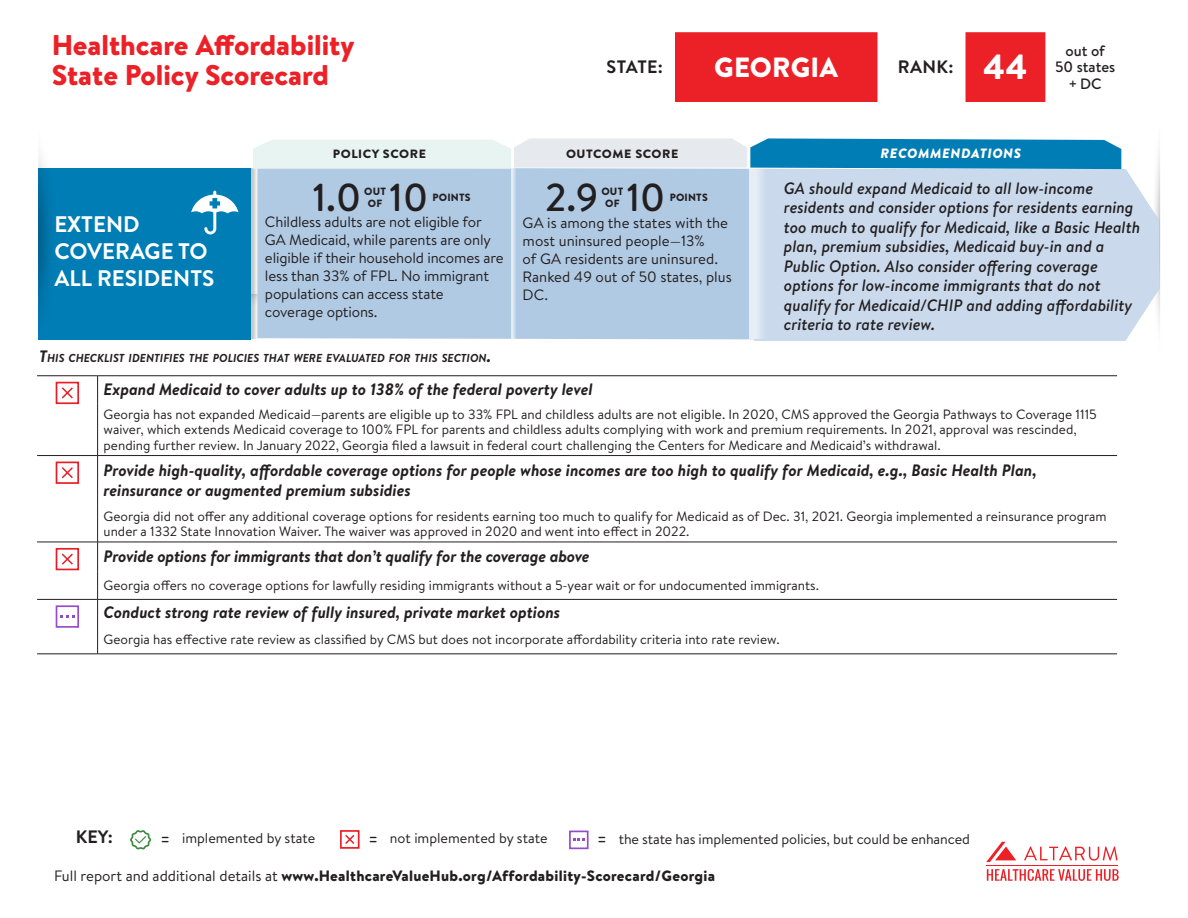
<style>
.page{position:relative;width:1188px;height:918px;background:#fff}
.page>*{position:absolute;margin:0;border:0;box-sizing:border-box;transform-origin:0 0}
.t1{font:500 39px "Brandon Text";color:#231f20}
.t2{font:900 34.5px "Brandon Text";color:#fff}
.t3{font:900 28.5px/30px "Brandon Text";color:#ec2127}
.t4{font:900 27.75px "Brandon Text";letter-spacing:.005em;color:#fff}
.t5{font:700 22.5px/27px "Brandon Text";color:#fff}
.t6{font:700 18px "Brandon Text";letter-spacing:.02em;color:#231f20}
.t7{font:italic 700 16.5px/19.5px "Brandon Text";color:#231f20}
.Recommendations_Text{font:italic 500 16.5px/19.5px "Brandon Text";color:#231f20}
.Score_Text{font:15px/18px "Brandon Text";letter-spacing:-.01em;color:#231f20}
.t8{font:900 15px "Brandon Text";letter-spacing:.02em;color:#231f20}
.t9{font:500 15px/16.5px "Brandon Text";color:#231f20;text-align:center}
.t10{font:14.25px "Brandon Text";letter-spacing:-.01em;color:#231f20}
.Checklist_Text{font:13.5px/15.5px "Brandon Text";color:#231f20}
.t11{font:italic 900 13.5px "Brandon Text";letter-spacing:.04em;color:#fff;scale:1.05 1}
.t12{font:900 12px "Brandon Text";letter-spacing:.04em;color:#231f20;scale:1.05 1}
.t13{font:italic 700 11.55px "Brandon Text";color:#231f20}
.t14{font:900 10.5px "Brandon Text";letter-spacing:.02em;color:#231f20}
.s1{font-style:inherit}
.s2{font-size:16.5px}
.s3{font-size:19.5px}
.s4{font-weight:400}
</style>
<div class="page">
<svg style="left:675px;top:32px;width:370px;height:70px"></svg>
<svg style="left:1024px;top:847px;width:94px;height:14px"></svg>
<svg style="left:986px;top:842px;width:30px;height:20px"></svg>
<svg style="left:987px;top:869px;width:132px;height:12px"></svg>
<hr style="left:987px;top:865px;width:131px;height:1px;background:#ec2127">
<svg style="left:130px;top:830px;width:21px;height:20px"></svg>
<div style="left:340px;top:830px;width:20px;height:19px;border:2px solid #ed1c24"></div>
<svg style="left:345px;top:834px;width:10px;height:10px"></svg>
<div style="left:569px;top:831px;width:20px;height:18px;border:2px solid #944dc9"></div>
<svg style="left:573px;top:839px;width:12px;height:2px"></svg>
<div style="left:258px;top:168px;width:864px;height:172px;background:#b1cae3"></div>
<div style="left:38px;top:168px;width:213px;height:172px;background:#007db5"></div>
<svg style="left:251px;top:168px;width:7px;height:171px"></svg>
<svg style="left:38px;top:155px;width:11px;height:155px"></svg>
<svg style="left:1157px;top:149px;width:3px;height:177px"></svg>
<div style="left:754px;top:169px;width:405px;height:172px;background:#cadaec"></div>
<svg style="left:511px;top:169px;width:6px;height:170px"></svg>
<svg style="left:749px;top:169px;width:19px;height:170px;background:#dbe5f1"></svg>
<svg style="left:191px;top:191px;width:47px;height:43px"></svg>
<svg style="left:253px;top:138px;width:868px;height:31px;background:#8cc2d9"></svg>
<hr style="left:37px;top:455px;width:61px;height:1px;background:#231f20">
<hr style="left:98px;top:455px;width:1019px;height:1px;background:#231f20">
<hr style="left:37px;top:542px;width:61px;height:1px;background:#231f20">
<hr style="left:98px;top:542px;width:1019px;height:1px;background:#231f20">
<hr style="left:37px;top:599px;width:61px;height:1px;background:#231f20">
<hr style="left:98px;top:599px;width:1019px;height:1px;background:#231f20">
<hr style="left:37px;top:654px;width:61px;height:1px;background:#231f20">
<hr style="left:98px;top:654px;width:1019px;height:1px;background:#231f20">
<hr style="left:37px;top:375px;width:61px;height:1px;background:#231f20">
<hr style="left:98px;top:375px;width:1019px;height:1px;background:#231f20">
<svg style="left:97px;top:376px;width:1px;height:27px"></svg>
<hr style="left:97px;top:403px;width:1px;height:52px;background:#231f20">
<hr style="left:97px;top:456px;width:1px;height:49px;background:#231f20">
<hr style="left:97px;top:505px;width:1px;height:37px;background:#231f20">
<svg style="left:97px;top:542px;width:1px;height:112px"></svg>
<div style="left:56px;top:382px;width:23px;height:22px;border:2px solid #ed1c24"></div>
<svg style="left:62px;top:387px;width:11px;height:12px"></svg>
<div style="left:56px;top:462px;width:23px;height:22px;border:2px solid #ed1c24"></div>
<svg style="left:62px;top:467px;width:11px;height:12px"></svg>
<div style="left:56px;top:548px;width:23px;height:22px;border:2px solid #ed1c24"></div>
<svg style="left:62px;top:553px;width:11px;height:12px"></svg>
<div style="left:56px;top:605px;width:23px;height:23px;border:2px solid #944dc9"></div>
<svg style="left:60px;top:615px;width:14px;height:3px"></svg>
<p class="t3" style="left:52px;top:30px;width:304px">Healthcare Affordability<br>State Policy Scorecard</p>
<p class="t6" style="left:607px;top:55px;width:58px">STATE:</p>
<p class="t4" style="left:714px;top:48px;width:125px">GEORGIA</p>
<p class="t6" style="left:898px;top:55px;width:57px">RANK<span class="s1">:</span></p>
<p class="t2" style="left:983px;top:43px;width:46px">44</p>
<p class="t9" style="left:1055px;top:42px;width:62px">out of<br>50 states + DC</p>
<p class="t5" style="left:54px;top:210px;width:162px">EXTEND<br>COVERAGE TO<br>ALL RESIDENTS</p>
<p class="t12" style="left:333px;top:145px;width:90px">POLICY SCORE</p>
<p class="t12" style="left:566px;top:145px;width:108px">OUTCOME SCORE</p>
<p class="t11" style="left:881px;top:144px;width:135px">RECOMMENDATIONS</p>
<p class="t1" style="left:312px;top:171px;width:50px">1.0</p>
<p class="t14" style="left:364px;top:184px;width:23px">OUT</p>
<p class="t1" style="left:389px;top:171px;width:40px">10</p>
<p class="t14" style="left:432px;top:190px;width:40px">POINTS</p>
<p class="t1" style="left:545px;top:171px;width:55px">2.9</p>
<p class="t14" style="left:601px;top:184px;width:23px">OUT</p>
<p class="t1" style="left:626px;top:171px;width:40px">10</p>
<p class="t14" style="left:670px;top:190px;width:40px">POINTS</p>
<p class="t14" style="left:368px;top:196px;width:16px">OF</p>
<p class="t14" style="left:605px;top:196px;width:16px">OF</p>
<p class="Score_Text" style="left:265px;top:212px;width:240px">Childless adults are not eligible for<br>GA Medicaid, while parents are only eligible if their household incomes are less than 33% of FPL. No immigrant populations can access state coverage options.</p>
<p class="Score_Text" style="left:523px;top:213px;width:211px">GA is among the states with the most uninsured people—13%<br>of GA residents are uninsured.<br>Ranked 49 out of 50 states, plus<br>DC.</p>
<p class="Recommendations_Text" style="left:784px;top:178px;width:358px">GA should expand Medicaid to all low-income residents and consider options for residents earning too much to qualify for Medicaid, like a Basic Health plan, premium subsidies, Medicaid buy-in and a Public Option. Also consider offering coverage options for low-income immigrants that do not qualify for Medicaid/CHIP and adding affordability criteria to rate review.</p>
<p class="t13" style="left:39px;top:349px;width:454px"><span class="s2">T</span>HIS CHECKLIST IDENTIFIES THE POLICIES THAT WERE EVALUATED FOR THIS SECTION<span class="s2">.</span></p>
<p class="t7" style="left:104px;top:379px;width:491px">Expand Medicaid to cover adults up to 138% of the federal poverty level</p>
<p class="Checklist_Text" style="left:104px;top:406px;width:995px">Georgia has not expanded Medicaid—parents are eligible up to 33% FPL and childless adults are not eligible. In 2020, CMS approved the Georgia Pathways to Coverage 1115 waiver, which extends Medicaid coverage to 100% FPL for parents and childless adults complying with work and premium requirements. In 2021, approval was rescinded, pending further review. In January 2022, Georgia filed a lawsuit in federal court challenging the Centers for Medicare and Medicaid’s withdrawal.</p>
<p class="t7" style="left:104px;top:460px;width:935px">Provide high-quality, affordable coverage options for people whose incomes are too high to qualify for Medicaid, e.g., Basic Health Plan, reinsurance or augmented premium subsidies</p>
<p class="Checklist_Text" style="left:104px;top:508px;width:1005px">Georgia did not offer any additional coverage options for residents earning too much to qualify for Medicaid as of Dec. 31, 2021. Georgia implemented a reinsurance program under a 1332 State Innovation Waiver. The waiver was approved in 2020 and went into effect in 2022.</p>
<p class="t7" style="left:104px;top:546px;width:488px">Provide options for immigrants that don’t qualify for the coverage above</p>
<p class="Checklist_Text" style="left:104px;top:577px;width:717px">Georgia offers no coverage options for lawfully residing immigrants without a 5-year wait or for undocumented immigrants.</p>
<p class="t7" style="left:104px;top:602px;width:458px">Conduct strong rate review of fully insured, private market options</p>
<p class="Checklist_Text" style="left:104px;top:631px;width:678px">Georgia has effective rate review as classified by CMS but does not incorporate affordability criteria into rate review.</p>
<p class="t6" style="left:76px;top:825px;width:38px">KEY:</p>
<p class="t10" style="left:160px;top:829px;width:157px"><span class="s3">=</span> implemented by state</p>
<p class="t10" style="left:367px;top:829px;width:182px"><span class="s3">=</span> not implemented by state</p>
<p class="t10" style="left:596px;top:829px;width:375px"><span class="s3">=</span> the state has implemented policies, but could be enhanced</p>
<p class="t8" style="left:54px;top:865px;width:663px"><span class="s4">Full report and additional details at</span> www.HealthcareValueHub.org/Affordability-Scorecard/Georgia</p>
</div>
